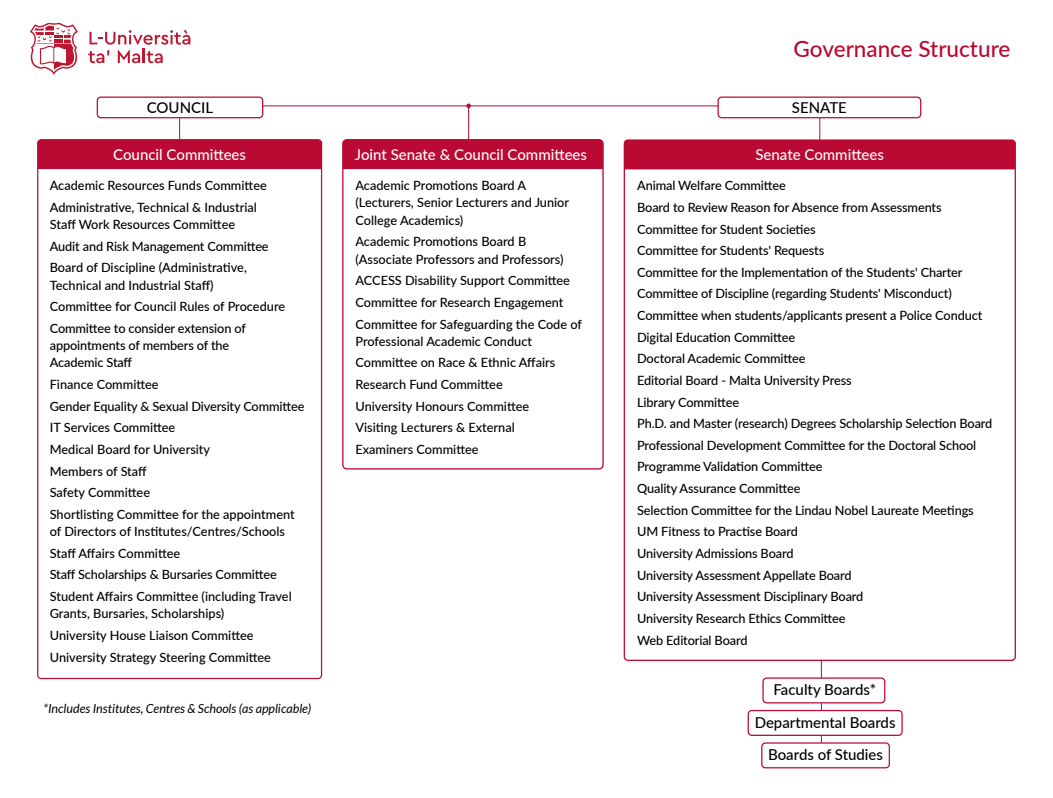
<style>
.page{position:relative;width:1053px;height:798px;background:#fff}
.page>*{position:absolute;margin:0;border:0;box-sizing:border-box;transform-origin:0 0}
.t1{font:500 22.5px "Lato";color:#ba0932}
.t2{font:500 15px "Lato";color:#fff}
.t3{font:500 15px/32.4px "Lato";color:#000;text-align:center}
.t4{font:500 12.75px/21.6px "Lato";letter-spacing:-.01em;color:#000}
.t5{font:italic 12.5px "Lato";color:#000}
</style>
<div class="page">
<hr style="left:821px;top:617px;width:1px;height:145px;background:#ba0932">
<svg style="left:466px;top:104px;width:5px;height:4px"></svg>
<hr style="left:241px;top:106px;width:508px;height:1px;background:#ba0932">
<hr style="left:468px;top:106px;width:1px;height:42px;background:#ba0932">
<hr style="left:819px;top:106px;width:1px;height:42px;background:#ba0932">
<hr style="left:179px;top:106px;width:1px;height:42px;background:#ba0932">
<div style="left:97px;top:97px;width:166px;height:21px;background:#fff;border-radius:4px"></div>
<div style="left:97px;top:96px;width:166px;height:22px;border:1px solid #ba0932;border-radius:4px"></div>
<div style="left:718px;top:97px;width:202px;height:21px;background:#fff;border-radius:4px"></div>
<div style="left:717px;top:96px;width:204px;height:22px;border:1px solid #ba0932;border-radius:4px"></div>
<div style="left:763px;top:678px;width:121px;height:25px;background:#fff;border-radius:4px"></div>
<div style="left:762px;top:677px;width:123px;height:26px;border:1px solid #ba0932;border-radius:4px"></div>
<div style="left:761px;top:743px;width:128px;height:25px;background:#fff;border-radius:4px"></div>
<div style="left:761px;top:742px;width:128px;height:26px;border:1px solid #ba0932;border-radius:4px"></div>
<div style="left:748px;top:710px;width:154px;height:25px;background:#fff;border-radius:4px"></div>
<div style="left:747px;top:710px;width:155px;height:26px;border:1px solid #ba0932;border-radius:4px"></div>
<svg style="left:88px;top:30px;width:102px;height:33px"></svg>
<svg style="left:30px;top:23px;width:48px;height:52px"></svg>
<div style="left:342px;top:139px;width:261px;height:330px;border:1px solid #ba0932;border-radius:4px"></div>
<div style="left:343px;top:140px;width:260px;height:29px;background:#ba0932"></div>
<div style="left:624px;top:140px;width:391px;height:29px;background:#ba0932"></div>
<div style="left:38px;top:140px;width:283px;height:29px;background:#ba0932"></div>
<h1 class="t1" style="left:793px;top:33px;width:218px">Governance Structure</h1>
<p class="t3" style="left:147px;top:90px;width:68px">COUNCIL</p>
<p class="t3" style="left:791px;top:90px;width:57px">SENATE</p>
<p class="t2" style="left:113px;top:144px;width:134px">Council Committees</p>
<p class="t2" style="left:355px;top:144px;width:234px">Joint Senate &amp; Council Committees</p>
<p class="t2" style="left:755px;top:144px;width:130px">Senate Committees</p>
<p class="t4" style="left:50px;top:174px;width:218px">Academic Resources Funds Committee<br>Administrative, Technical &amp; Industrial</p>
<p class="t4" style="left:50px;top:213px;width:220px">Staff Work Resources Committee<br>Audit and Risk Management Committee<br>Board of Discipline (Administrative,</p>
<p class="t4" style="left:50px;top:274px;width:237px">Technical and Industrial Staff)<br>Committee for Council Rules of Procedure<br>Committee to consider extension of</p>
<p class="t4" style="left:50px;top:336px;width:181px;line-height:17.2px">appointments of members of the<br>Academic Staff</p>
<p class="t4" style="left:50px;top:373px;width:256px">Finance Committee<br>Gender Equality &amp; Sexual Diversity Committee<br>IT Services Committee<br>Medical Board for University<br>Members of Staff<br>Safety Committee<br>Shortlisting Committee for the appointment</p>
<p class="t4" style="left:50px;top:520px;width:243px">of Directors of Institutes/Centres/Schools Staff Affairs Committee<br>Staff Scholarships &amp; Bursaries Committee Student Affairs Committee (including Travel</p>
<p class="t4" style="left:50px;top:602px;width:223px">Grants, Bursaries, Scholarships)<br>University House Liaison Committee<br>University Strategy Steering Committee</p>
<p class="t5" style="left:43px;top:702px;width:269px">*Includes Institutes, Centres &amp; Schools (as applicable)</p>
<p class="t4" style="left:355px;top:176px;width:215px;line-height:17.2px">Academic Promotions Board A (Lecturers, Senior Lecturers and Junior<br>College Academics)</p>
<p class="t4" style="left:355px;top:233px;width:210px;line-height:17.2px">Academic Promotions Board B (Associate Professors and Professors)</p>
<p class="t4" style="left:355px;top:269px;width:228px">ACCESS Disability Support Committee<br>Committee for Research Engagement<br>Committee for Safeguarding the Code of</p>
<p class="t4" style="left:355px;top:330px;width:201px">Professional Academic Conduct<br>Committee on Race &amp; Ethnic Affairs<br>Research Fund Committee<br>University Honours Committee<br>Visiting Lecturers &amp; External<br>Examiners Committee</p>
<p class="t4" style="left:637px;top:174px;width:357px">Animal Welfare Committee<br>Board to Review Reason for Absence from Assessments Committee for Student Societies<br>Committee for Students' Requests<br>Committee for the Implementation of the Students' Charter Committee of Discipline (regarding Students' Misconduct)<br>Committee when students/applicants present a Police Conduct Digital Education Committee<br>Doctoral Academic Committee<br>Editorial Board - Malta University Press<br>Library Committee<br>Ph.D. and Master (research) Degrees Scholarship Selection Board Professional Development Committee for the Doctoral School Programme Validation Committee<br>Quality Assurance Committee<br>Selection Committee for the Lindau Nobel Laureate Meetings UM Fitness to Practise Board<br>University Admissions Board<br>University Assessment Appellate Board<br>University Assessment Disciplinary Board<br>University Research Ethics Committee<br>Web Editorial Board</p>
<p class="t3" style="left:754px;top:673px;width:142px">Faculty Boards*<br>Departmental Boards<br>Boards of Studies</p>
</div>
